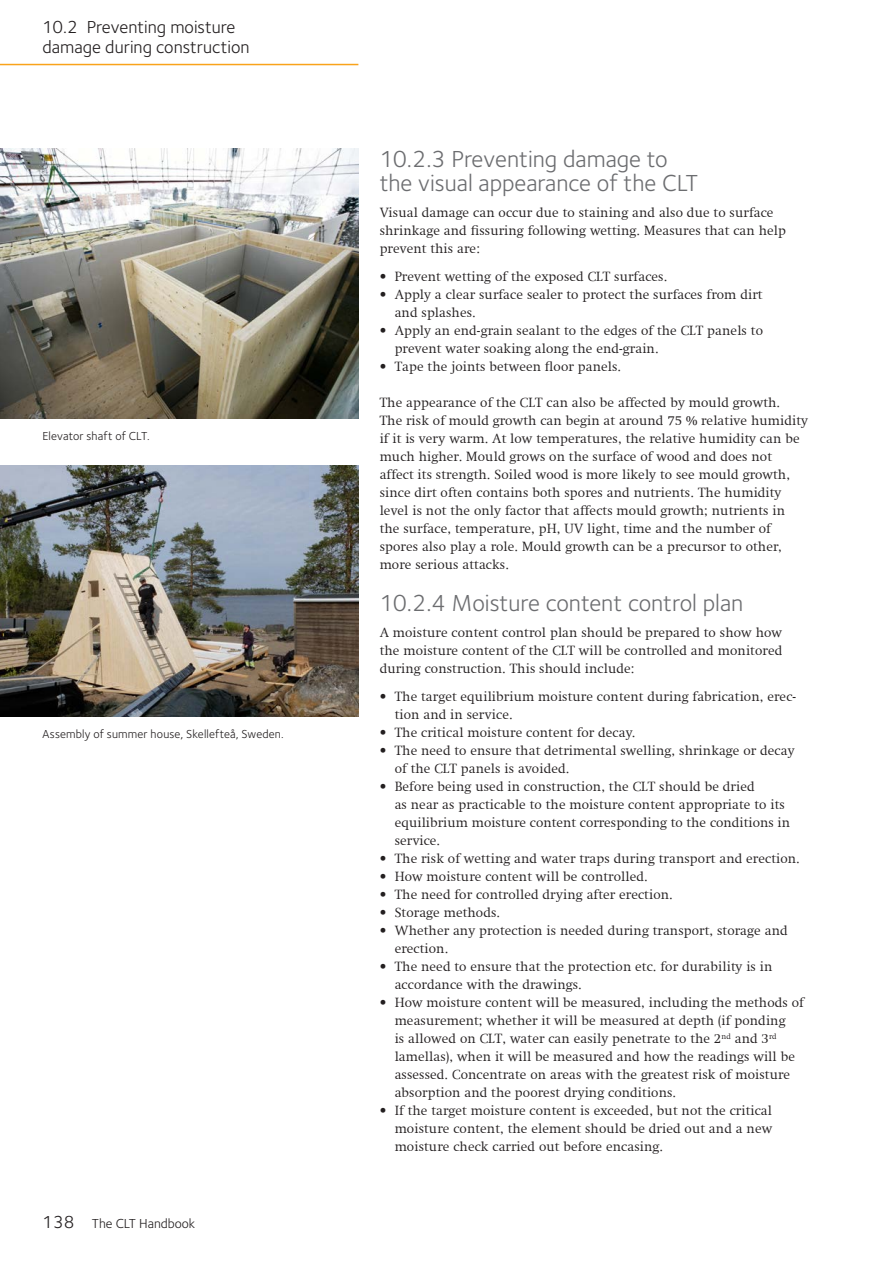
<style>
.page{position:relative;width:893px;height:1263px;background:#fff}
.page>*{position:absolute;margin:0;border:0;box-sizing:border-box;transform-origin:0 0}
.t1{font:24px/24px "Foundry Sterling";color:#6c6d70}
.t2{font:18px/19.5px "Foundry Sterling";color:#231f20}
.t3{font:300 13.5px/18px "Swift Com";letter-spacing:.01em;color:#231f20}
.t4{font:13.5px "Foundry Sterling";color:#231f20}
.t5{font:12px "Foundry Sterling";letter-spacing:.01em;color:#231f20}
.s1{font-size:18px}
</style>
<div class="page">
<hr style="left:0;top:64px;width:358px;height:1px;background:#f9a31b">
<img style="left:0;top:149px;width:358px;height:269px">
<img style="left:0;top:465px;width:358px;height:252px">
<h2 class="t2" style="left:43px;top:17px;width:209px">10.2 Preventing moisture damage during construction</h2>
<p class="t5" style="left:43px;top:427px;width:109px">Elevator shaft of CLT.</p>
<p class="t5" style="left:43px;top:726px;width:243px">Assembly of summer house, Skellefteå, Sweden.</p>
<p class="t4" style="left:43px;top:1214px;width:154px"><span class="s1">138</span> The CLT Handbook</p>
<h1 class="t1" style="left:380px;top:147px;width:320px">10.2.3 Preventing damage to the visual appearance of the CLT</h1>
<p class="t3" style="left:380px;top:203px;width:408px">Visual damage can occur due to staining and also due to surface shrinkage and fissuring following wetting. Measures that can help prevent this are:</p>
<p class="t3" style="left:380px;top:268px;width:289px">• Prevent wetting of the exposed CLT surfaces.</p>
<p class="t3" style="left:395px;top:286px;width:369px;text-indent:-15px">• Apply a clear surface sealer to protect the surfaces from dirt and splashes.</p>
<p class="t3" style="left:395px;top:322px;width:370px;text-indent:-15px">• Apply an end-grain sealant to the edges of the CLT panels to prevent water soaking along the end-grain.</p>
<p class="t3" style="left:380px;top:358px;width:243px">• Tape the joints between floor panels.</p>
<p class="t3" style="left:380px;top:394px;width:430px">The appearance of the CLT can also be affected by mould growth.<br>The risk of mould growth can begin at around 75 % relative humidity if it is very warm. At low temperatures, the relative humidity can be much higher. Mould grows on the surface of wood and does not affect its strength. Soiled wood is more likely to see mould growth, since dirt often contains both spores and nutrients. The humidity level is not the only factor that affects mould growth; nutrients in the surface, temperature, pH, UV light, time and the number of spores also play a role. Mould growth can be a precursor to other, more serious attacks.</p>
<h1 class="t1" style="left:380px;top:591px;width:365px">10.2.4 Moisture content control plan</h1>
<p class="t3" style="left:380px;top:623px;width:404px;text-align:justify">A moisture content control plan should be prepared to show how the moisture content of the CLT will be controlled and monitored during construction. This should include:</p>
<p class="t3" style="left:395px;top:688px;width:403px;text-indent:-15px">• The target equilibrium moisture content during fabrication, erec&shy;tion and in service.</p>
<p class="t3" style="left:380px;top:724px;width:257px">• The critical moisture content for decay.</p>
<p class="t3" style="left:395px;top:742px;width:401px;text-indent:-15px">• The need to ensure that detrimental swelling, shrinkage or decay of the CLT panels is avoided.</p>
<p class="t3" style="left:395px;top:778px;width:397px;text-indent:-15px">• Before being used in construction, the CLT should be dried<br>as near as practicable to the moisture content appropriate to its equilibrium moisture content corresponding to the conditions in service.</p>
<p class="t3" style="left:380px;top:850px;width:422px">• The risk of wetting and water traps during transport and erection.</p>
<p class="t3" style="left:380px;top:868px;width:270px">• How moisture content will be controlled.</p>
<p class="t3" style="left:380px;top:886px;width:295px">• The need for controlled drying after erection.</p>
<p class="t3" style="left:380px;top:904px;width:122px">• Storage methods.</p>
<p class="t3" style="left:395px;top:922px;width:394px;text-indent:-15px">• Whether any protection is needed during transport, storage and erection.</p>
<p class="t3" style="left:395px;top:958px;width:379px;text-indent:-15px">• The need to ensure that the protection etc. for durability is in accordance with the drawings.</p>
<p class="t3" style="left:395px;top:994px;width:411px;text-indent:-15px">• How moisture content will be measured, including the methods of measurement; whether it will be measured at depth (if ponding<br>is allowed on CLT, water can easily penetrate to the 2<sup>nd</sup> and 3<sup>rd </sup>lamellas), when it will be measured and how the readings will be assessed. Concentrate on areas with the greatest risk of moisture absorption and the poorest drying conditions.</p>
<p class="t3" style="left:395px;top:1102px;width:379px;text-align:justify;text-indent:-15px">• If the target moisture content is exceeded, but not the critical moisture content, the element should be dried out and a new moisture check carried out before encasing.</p>
</div>
